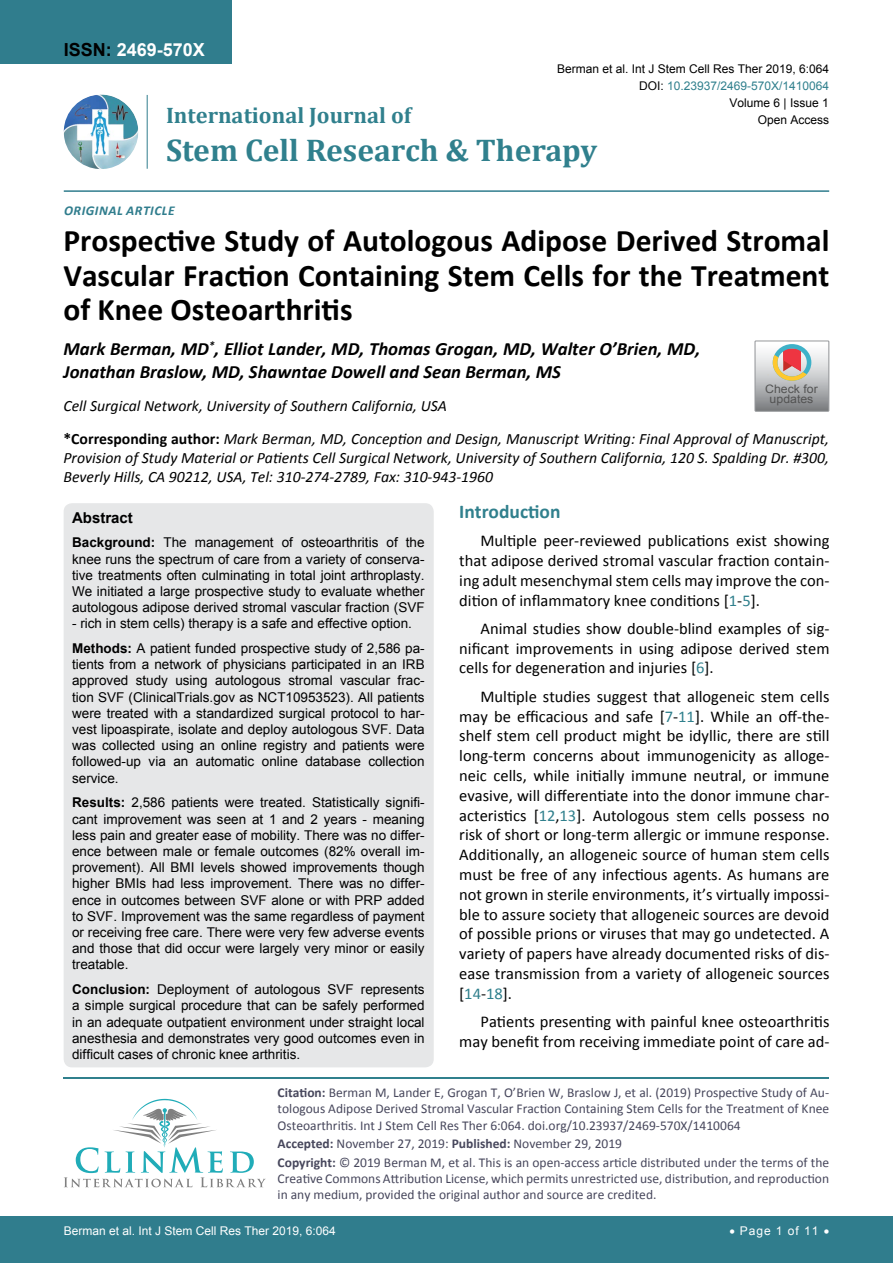
<style>
.page{position:relative;width:893px;height:1263px;background:#fff}
.page>*{position:absolute;margin:0;border:0;box-sizing:border-box;transform-origin:0 0}
.t1{font:700 31.5px/34.5px "Calibri";color:#000;text-align:justify}
.t2{font:700 31.5px "Cambria";color:#30808d}
.t3{font:700 22.5px "Cambria";color:#30808d}
.t4{font:700 19.5px "Calibri";color:#30808d}
.t5{font:italic 700 18.75px/22.5px "Calibri";color:#000}
.t6{font:700 18px "Arial";color:#fff}
.t7{font:16.5px/19.8px "Calibri";color:#000;text-align:justify}
.t8{font:italic 15.75px/33px "Calibri";color:#000}
.t9{font:700 15px "Arial";color:#000}
.t10{font:13.5px/16.2px "Arial";color:#000;text-align:justify}
.t11{font:13.5px/16.2px "Calibri";color:#47475c}
.t12{font:italic 700 13.5px "Calibri";letter-spacing:.04em;color:#307d8d}
.t13{font:12px "Arial";color:#000}
.t14{font:12px "Arial";color:#fff}
.t15{font:12px "Arial";color:#30808d}
.t16{font:11.7px/10.1px "Arial";color:#535353;text-align:center;scale:1.06 1}
.s1{color:#000}
.s2{font-weight:700;font-style:normal}
.s3{font-weight:700}
.s4{color:#30808d}
</style>
<div class="page">
<div style="left:0;top:0;width:231px;height:64px;background:#307d8d"></div>
<img style="left:64px;top:95px;width:74px;height:74px;border-radius:37px">
<hr style="left:147px;top:95px;width:1px;height:74px;background:#307d8d">
<hr style="left:64px;top:190px;width:765px;height:2px;background:#307d8d">
<div style="left:0;top:1217px;width:893px;height:46px;background:#307d8d"></div>
<hr style="left:64px;top:1077px;width:765px;height:1px;background:#30808d">
<svg style="left:64px;top:1099px;width:202px;height:88px"></svg>
<div style="left:64px;top:503px;width:370px;height:564px;background:#e6e7e8;border-radius:9px"></div>
<svg style="left:755px;top:341px;width:74px;height:70px;background:#bdb6b3"></svg>
<h3 class="t6" style="left:64px;top:38px;width:143px"><span class="s1">ISSN:</span> 2469-570X</h3>
<p class="t13" style="left:557px;top:60px;width:274px">Berman et al. Int J Stem Cell Res Ther 2019, 6:064</p>
<p class="t13" style="left:729px;top:95px;width:101px">Volume 6 | Issue 1</p>
<p class="t15" style="left:639px;top:78px;width:192px"><span class="s1">DOI:</span> 10.23937/2469-570X/1410064</p>
<p class="t13" style="left:758px;top:112px;width:73px">Open Access</p>
<h2 class="t3" style="left:166px;top:100px;width:247px">International Journal of</h2>
<h1 class="t2" style="left:166px;top:128px;width:433px">Stem Cell Research &amp; Therapy</h1>
<p class="t12" style="left:64px;top:202px;width:106px">Original Article</p>
<h1 class="t1" style="left:63px;top:223px;width:767px">Prospective Study of Autologous Adipose Derived Stromal Vascular Fraction Containing Stem Cells for the Treatment of Knee Osteoarthritis</h1>
<h3 class="t5" style="left:63px;top:338px;width:638px">Mark Berman, MD<sup>*</sup>, Elliot Lander, MD, Thomas Grogan, MD, Walter O’Brien, MD,<br>Jonathan Braslow, MD, Shawntae Dowell and Sean Berman, MS</h3>
<p class="t8" style="left:63px;top:389px;width:767px">Cell Surgical Network, University of Southern California, USA<br><span class="s2">*Corresponding author:</span> Mark Berman, MD, Conception and Design, Manuscript Writing: Final Approval of Manuscript,</p>
<p class="t8" style="left:63px;top:448px;width:767px;line-height:18.9px">Provision of Study Material or Patients Cell Surgical Network, University of Southern California, 120 S. Spalding Dr. #300,<br>Beverly Hills, CA 90212, USA, Tel: 310-274-2789, Fax: 310-943-1960</p>
<p class="t9" style="left:72px;top:507px;width:62px">Abstract</p>
<p class="t10" style="left:72px;top:535px;width:354px"><span class="s3">Background:</span> The management of osteoarthritis of the knee runs the spectrum of care from a variety of conserva&shy;tive treatments often culminating in total joint arthroplasty.<br>We initiated a large prospective study to evaluate whether autologous adipose derived stromal vascular fraction (SVF</p>
<p class="t10" style="left:72px;top:611px;width:354px;line-height:24.8px">- rich in stem cells) therapy is a safe and effective option.<br><span class="s3">Methods:</span> A patient funded prospective study of 2,586 pa-</p>
<p class="t10" style="left:72px;top:656px;width:354px">tients from a network of physicians participated in an IRB approved study using autologous stromal vascular frac&shy;tion SVF (ClinicalTrials.gov as NCT10953523). All patients were treated with a standardized surgical protocol to har&shy;vest lipoaspirate, isolate and deploy autologous SVF. Data was collected using an online registry and patients were followed-up via an automatic online database collection service.</p>
<p class="t10" style="left:72px;top:795px;width:354px"><span class="s3">Results:</span> 2,586 patients were treated. Statistically signifi&shy;cant improvement was seen at 1 and 2 years - meaning less pain and greater ease of mobility. There was no differ&shy;ence between male or female outcomes (82% overall im&shy;provement). All BMI levels showed improvements though higher BMIs had less improvement. There was no differ&shy;ence in outcomes between SVF alone or with PRP added to SVF. Improvement was the same regardless of payment or receiving free care. There were very few adverse events and those that did occur were largely very minor or easily treatable.</p>
<p class="t10" style="left:72px;top:981px;width:354px"><span class="s3">Conclusion:</span> Deployment of autologous SVF represents a simple surgical procedure that can be safely performed in an adequate outpatient environment under straight local anesthesia and demonstrates very good outcomes even in difficult cases of chronic knee arthritis.</p>
<p class="t16" style="left:765px;top:384px;width:51px">Check for updates</p>
<h3 class="t4" style="left:459px;top:499px;width:103px">Introduction</h3>
<p class="t7" style="left:459px;top:531px;width:372px;text-indent:21px">Multiple peer-reviewed publications exist showing that adipose derived stromal vascular fraction contain&shy;ing adult mesenchymal stem cells may improve the con&shy;dition of inflammatory knee conditions [<span class="s4">1</span>-<span class="s4">5</span>].</p>
<p class="t7" style="left:459px;top:618px;width:372px;text-indent:21px">Animal studies show double-blind examples of sig&shy;nificant improvements in using adipose derived stem cells for degeneration and injuries [<span class="s4">6</span>].</p>
<p class="t7" style="left:459px;top:686px;width:372px;text-indent:21px">Multiple studies suggest that allogeneic stem cells may be efficacious and safe [<span class="s4">7</span>-<span class="s4">11</span>]. While an off-the&shy;shelf stem cell product might be idyllic, there are still long-term concerns about immunogenicity as alloge&shy;neic cells, while initially immune neutral, or immune evasive, will differentiate into the donor immune char&shy;acteristics [<span class="s4">12</span>,<span class="s4">13</span>]. Autologous stem cells possess no risk of short or long-term allergic or immune response.<br>Additionally, an allogeneic source of human stem cells must be free of any infectious agents. As humans are not grown in sterile environments, it’s virtually impossi&shy;ble to assure society that allogeneic sources are devoid of possible prions or viruses that may go undetected. A variety of papers have already documented risks of dis&shy;ease transmission from a variety of allogeneic sources [<span class="s4">14</span>-<span class="s4">18</span>].</p>
<p class="t7" style="left:459px;top:1012px;width:372px;text-align:right">Patients presenting with painful knee osteoarthritis may benefit from receiving immediate point of care ad-</p>
<p class="t11" style="left:278px;top:1084px;width:553px;text-align:justify"><span class="s3">Citation:</span> Berman M, Lander E, Grogan T, O’Brien W, Braslow J, et al. (2019) Prospective Study of Au&shy;tologous Adipose Derived Stromal Vascular Fraction Containing Stem Cells for the Treatment of Knee Osteoarthritis. Int J Stem Cell Res Ther 6:064. doi.org/10.23937/2469-570X/1410064</p>
<p class="t11" style="left:278px;top:1134px;width:553px;line-height:18.6px"><span class="s3">Accepted:</span> November 27, 2019: <span class="s3">Published:</span> November 29, 2019<br><span class="s3">Copyright:</span> © 2019 Berman M, et al. This is an open-access article distributed under the terms of the</p>
<p class="t11" style="left:278px;top:1170px;width:553px">Creative Commons Attribution License, which permits unrestricted use, distribution, and reproduction in any medium, provided the original author and source are credited.</p>
<p class="t14" style="left:64px;top:1223px;width:274px">Berman et al. Int J Stem Cell Res Ther 2019, 6:064</p>
<p class="t14" style="left:729px;top:1223px;width:101px">• Page 1 of 11 •</p>
</div>
